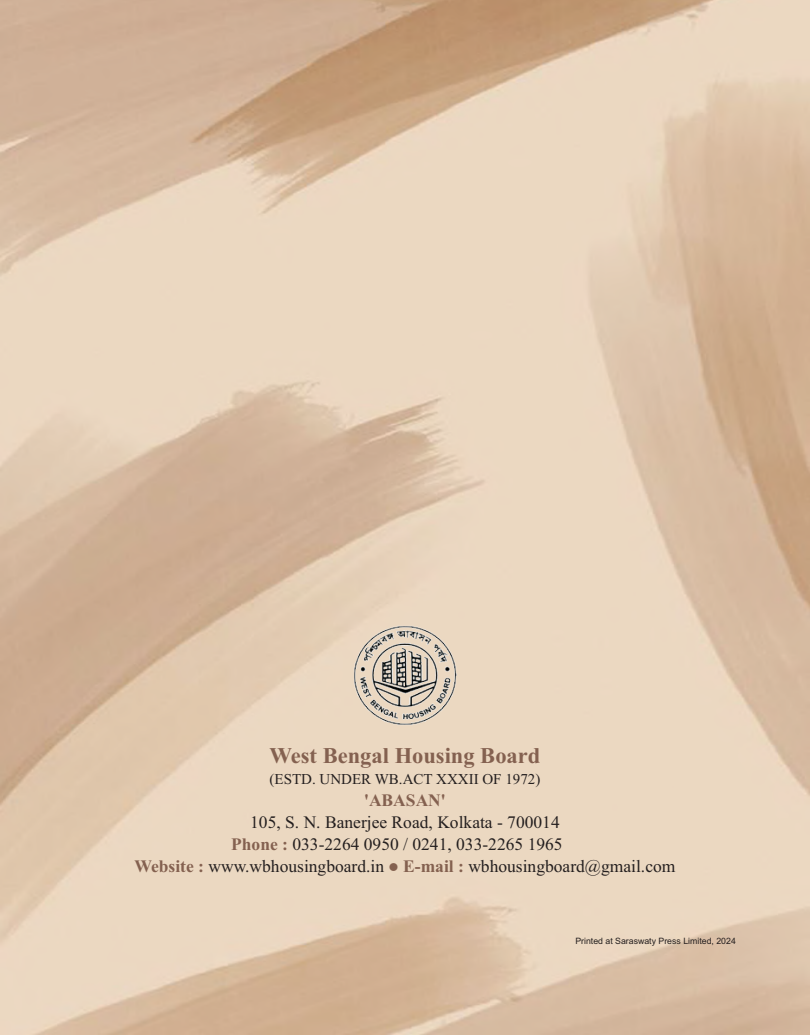
<style>
.page{position:relative;width:810px;height:1035px;background:#fff}
.page>*{position:absolute;margin:0;border:0;box-sizing:border-box;transform-origin:0 0}
.t1{font:700 22.5px "Times New Roman";color:#846150}
.t2{font:17.5px/22.2px "Times New Roman";color:#241f1f}
.t3{font:700 17.5px "Times New Roman";color:#846150}
.t4{font:15px "Times New Roman";color:#241f1f}
.t5{font:8.75px "Arial";color:#241f1f}
.s1{font-weight:700;color:#846150}
.s2{color:#846150}
</style>
<div class="page">
<img style="left:0;top:0;width:810px;height:1035px">
<img style="left:353px;top:625px;width:104px;height:101px">
<p class="t1" style="left:270px;top:748px;width:272px">West Bengal Housing Board</p>
<p class="t3" style="left:364px;top:794px;width:83px">'ABASAN'</p>
<p class="t2" style="left:135px;top:835px;width:542px;text-indent:97px"><span class="s1">Phone :</span> 033-2264 0950 / 0241, 033-2265 1965<br><span class="s1">Website :</span> www.wbhousingboard.in <span class="s2">●</span><span class="s1">E-mail :</span> wbhousingboard@gmail.com</p>
<p class="t4" style="left:270px;top:773px;width:272px">(ESTD. UNDER WB.ACT XXXII OF 1972)</p>
<p class="t2" style="left:250px;top:813px;width:311px">105, S. N. Banerjee Road, Kolkata - 700014</p>
<p class="t5" style="left:575px;top:938px;width:162px">Printed at Saraswaty Press Limited, 2024</p>
</div>
